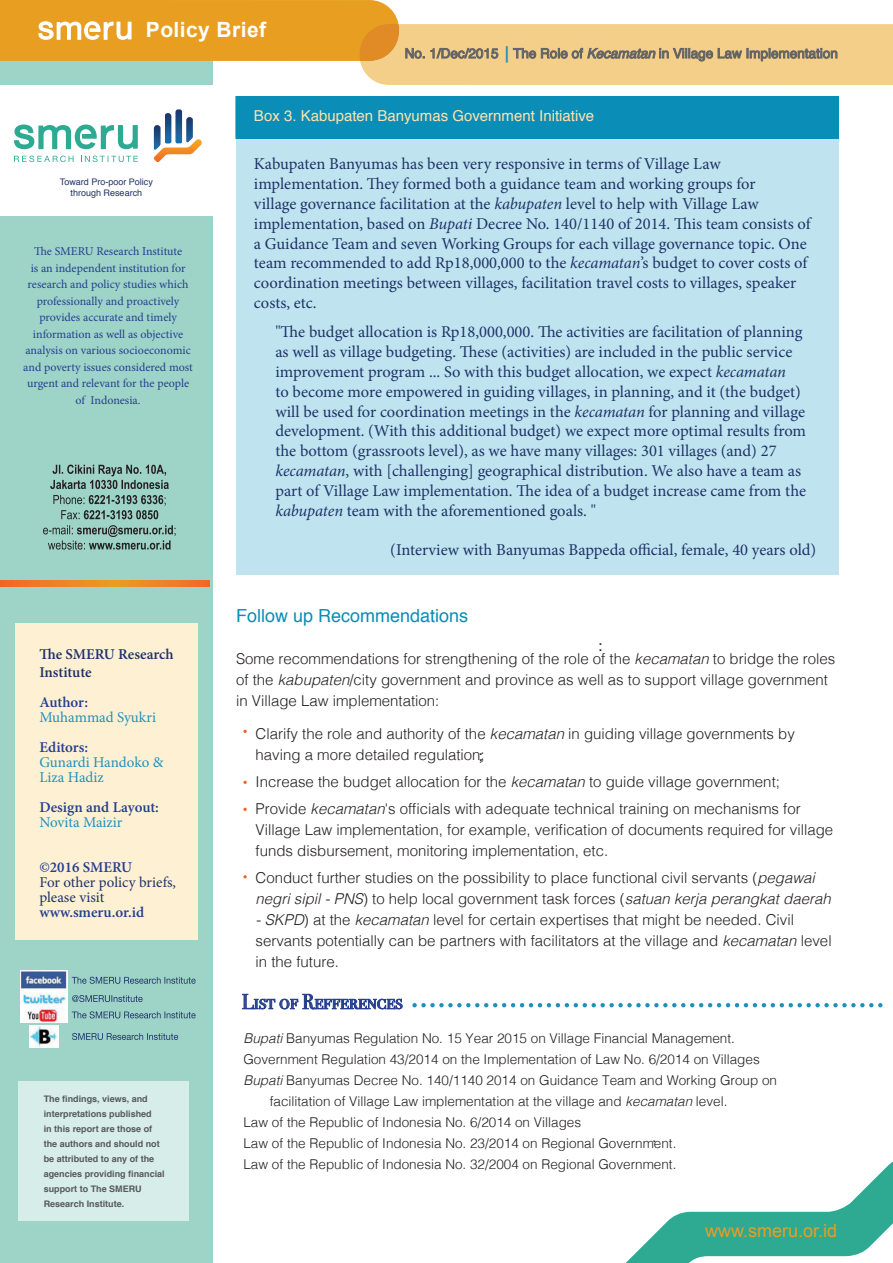
<style>
.page{position:relative;width:893px;height:1263px;background:#fff}
.page>*{position:absolute;margin:0;border:0;box-sizing:border-box;transform-origin:0 0}
.t1{font:21px "Bodoni Svty Two SCITCTT";color:#253f8e}
.t2{font:700 21px "Arial";letter-spacing:.02em;color:#fff}
.t3{font:18px "Helvetica";color:#0a8db6}
.t4{font:18px "Arial";color:#e89e21}
.t5{font:16.5px/19.8px "Minion Pro";color:#1f3267}
.t6{font:700 16.5px "Helvetica Neue";color:#1f90bd}
.t7{font:300 15px/21px "Helvetica";color:#231f20}
.t8{font:600 15px "Minion Pro";color:#253f8e}
.t9{font:15px "Minion Pro";color:#1f90bd}
.t10{font:15px "Helvetica";color:#fee3af}
.t11{font:15px/15px "Minion Pro";color:#1f3267}
.t12{font:600 15px/18px "Minion Pro";letter-spacing:-.005em;color:#1f3267}
.t13{font:15px "Helvetica Neue";color:#231f20}
.t14{font:300 13.5px/21px "Helvetica";color:#231f20}
.t15{font:13.5px "Helvetica";color:#636366}
.t16{font:13.5px "Helvetica Neue";color:#231f20}
.t17{font:12px/16.5px "Minion Pro";letter-spacing:-.005em;color:#253f8e;text-align:center}
.t18{font:700 9px/15px "Helvetica";color:#57585a}
.t19{font:9px "Helvetica";color:#1f3368}
.s1{font-style:italic}
</style>
<div class="page">
<div style="left:1px;top:60px;width:212px;height:1203px;background:#9ed4c8"></div>
<svg style="left:415px;top:1003px;width:456px;height:4px"></svg>
<div style="left:15px;top:623px;width:183px;height:316px;background:#fef1d3"></div>
<svg style="left:1px;top:580px;width:208px;height:7px"></svg>
<svg style="left:50px;top:465px;width:119px;height:24px"></svg>
<svg style="left:53px;top:495px;width:113px;height:24px"></svg>
<svg style="left:43px;top:525px;width:133px;height:25px"></svg>
<div style="left:0;top:85px;width:215px;height:130px;background:#fff"></div>
<div style="left:19px;top:1081px;width:170px;height:139px;background:#d6ede9"></div>
<svg style="left:14px;top:124px;width:124px;height:25px"></svg>
<svg style="left:14px;top:156px;width:60px;height:6px"></svg>
<svg style="left:81px;top:156px;width:57px;height:6px"></svg>
<img style="left:165px;top:113px;width:6px;height:26px">
<img style="left:175px;top:109px;width:7px;height:30px">
<img style="left:154px;top:139px;width:48px;height:23px">
<img style="left:154px;top:125px;width:7px;height:25px">
<img style="left:186px;top:117px;width:7px;height:26px">
<svg style="left:626px;top:1161px;width:267px;height:102px"></svg>
<img style="left:20px;top:971px;width:47px;height:51px">
<img style="left:30px;top:1025px;width:29px;height:23px">
<svg style="left:72px;top:977px;width:124px;height:7px"></svg>
<svg style="left:72px;top:995px;width:71px;height:7px"></svg>
<svg style="left:72px;top:1011px;width:124px;height:7px"></svg>
<svg style="left:72px;top:1033px;width:106px;height:7px"></svg>
<div style="left:236px;top:97px;width:603px;height:478px;background:#bfe4f0"></div>
<svg style="left:235px;top:96px;width:604px;height:43px"></svg>
<div style="left:236px;top:97px;width:602px;height:42px;background:#0a8db6"></div>
<svg style="left:243px;top:730px;width:4px;height:3px"></svg>
<svg style="left:0;top:0;width:893px;height:85px"></svg>
<svg style="left:243px;top:781px;width:4px;height:3px"></svg>
<svg style="left:243px;top:808px;width:4px;height:3px"></svg>
<svg style="left:243px;top:875px;width:4px;height:3px"></svg>
<svg style="left:242px;top:993px;width:161px;height:17px"></svg>
<p class="t2" style="left:146px;top:16px;width:122px">Policy Brief</p>
<p class="t6" style="left:505px;top:40px;width:5px">|</p>
<p class="t15" style="left:405px;top:43px;width:95px">No. 1/Dec/2015</p>
<p class="t15" style="left:513px;top:43px;width:326px">The Role of <span class="s1">Kecamatan</span> in Village Law Implementation</p>
<p class="t19" style="left:60px;top:175px;width:95px">Toward Pro-poor Policy</p>
<p class="t19" style="left:71px;top:186px;width:73px">through Research</p>
<p class="t17" style="left:23px;top:243px;width:171px">The SMERU Research Institute<br>is an independent institution for research and policy studies which professionally and proactively provides accurate and timely information as well as objective analysis on various socioeconomic and poverty issues considered most urgent and relevant for the people of Indonesia.</p>
<p class="t12" style="left:39px;top:645px;width:136px">The SMERU Research<br>Institute</p>
<p class="t8" style="left:39px;top:692px;width:50px">Author:</p>
<p class="t9" style="left:39px;top:707px;width:118px">Muhammad Syukri</p>
<p class="t8" style="left:39px;top:737px;width:50px">Editors:</p>
<p class="t9" style="left:39px;top:752px;width:125px">Gunardi Handoko &amp;</p>
<p class="t9" style="left:39px;top:767px;width:66px">Liza Hadiz</p>
<p class="t8" style="left:39px;top:797px;width:121px">Design and Layout:</p>
<p class="t9" style="left:39px;top:812px;width:85px">Novita Maizir</p>
<p class="t8" style="left:39px;top:857px;width:94px">©2016 SMERU</p>
<p class="t11" style="left:39px;top:875px;width:138px">For other policy briefs, please visit</p>
<p class="t8" style="left:39px;top:902px;width:106px">www.smeru.or.id</p>
<p class="t18" style="left:44px;top:1091px;width:123px">The findings, views, and interpretations published<br>in this report are those of the authors and should not be attributed to any of the agencies providing financial support to The SMERU<br>Research Institute.</p>
<p class="t10" style="left:254px;top:104px;width:342px">Box 3. Kabupaten Banyumas Government Initiative</p>
<p class="t5" style="left:254px;top:154px;width:558px">Kabupaten Banyumas has been very responsive in terms of Village Law implementation. They formed both a guidance team and working groups for<br>village governance facilitation at the <span class="s1">kabupaten</span> level to help with Village Law implementation, based on <span class="s1">Bupati</span> Decree No. 140/1140 of 2014. This team consists of a Guidance Team and seven Working Groups for each village governance topic. One team recommended to add Rp18,000,000 to the <span class="s1">kecamatan</span>’s budget to cover costs of coordination meetings between villages, facilitation travel costs to villages, speaker costs, etc.</p>
<p class="t5" style="left:275px;top:322px;width:532px">"The budget allocation is Rp18,000,000. The activities are facilitation of planning as well as village budgeting. These (activities) are included in the public service improvement program ... So with this budget allocation, we expect <span class="s1">kecamatan<br></span>to become more empowered in guiding villages, in planning, and it (the budget) will be used for coordination meetings in the <span class="s1">kecamatan</span> for planning and village development. (With this additional budget) we expect more optimal results from the bottom (grassroots level), as we have many villages: 301 villages (and) 27 <span class="s1">kecamatan</span>, with [challenging] geographical distribution. We also have a team as part of Village Law implementation. The idea of a budget increase came from the <span class="s1">kabupaten</span> team with the aforementioned goals. "</p>
<p class="t5" style="left:390px;top:540px;width:427px">(Interview with Banyumas Bappeda official, female, 40 years old)</p>
<p class="t3" style="left:236px;top:602px;width:234px">Follow up Recommendations</p>
<p class="t7" style="left:236px;top:647px;width:601px">Some recommendations for strengthening of the role of the <span class="s1">kecamatan</span> to bridge the roles of the <span class="s1">kabupaten</span>/city government and province as well as to support village government in Village Law implementation:</p>
<p class="t7" style="left:256px;top:722px;width:541px">Clarify the role and authority of the <span class="s1">kecamatan</span> in guiding village governments by having a more detailed regulation;</p>
<p class="t7" style="left:256px;top:770px;width:526px">Increase the budget allocation for the <span class="s1">kecamatan</span> to guide village government;</p>
<p class="t7" style="left:256px;top:797px;width:579px">Provide <span class="s1">kecamatan</span>'s officials with adequate technical training on mechanisms for<br>Village Law implementation, for example, verification of documents required for village funds disbursement, monitoring implementation, etc.</p>
<p class="t7" style="left:256px;top:866px;width:577px">Conduct further studies on the possibility to place functional civil servants (<span class="s1">pegawai negri sipil - PNS</span>) to help local government task forces (<span class="s1">satuan kerja perangkat daerah</span></p>
<p class="t7" style="left:256px;top:908px;width:578px"><span class="s1">- SKPD</span>) at the <span class="s1">kecamatan</span> level for certain expertises that might be needed. Civil servants potentially can be partners with facilitators at the village and <span class="s1">kecamatan</span> level in the future.</p>
<p class="t1" style="left:242px;top:989px;width:162px">List of Refferences</p>
<p class="t14" style="left:243px;top:1026px;width:493px"><span class="s1">Bupati</span> Banyumas Regulation No. 15 Year 2015 on Village Financial Management.</p>
<p class="t14" style="left:243px;top:1047px;width:518px">Government Regulation 43/2014 on the Implementation of Law No. 6/2014 on Villages</p>
<p class="t14" style="left:270px;top:1068px;width:509px;text-indent:-26px"><span class="s1">Bupati</span> Banyumas Decree No. 140/1140 2014 on Guidance Team and Working Group on facilitation of Village Law implementation at the village and <span class="s1">kecamatan</span> level.</p>
<p class="t14" style="left:243px;top:1110px;width:339px">Law of the Republic of Indonesia No. 6/2014 on Villages</p>
<p class="t14" style="left:243px;top:1131px;width:434px">Law of the Republic of Indonesia No. 23/2014 on Regional Government.</p>
<p class="t14" style="left:243px;top:1152px;width:434px">Law of the Republic of Indonesia No. 32/2004 on Regional Government.</p>
<p class="t13" style="left:599px;top:635px;width:6px">:</p>
<p class="t16" style="left:653px;top:1127px;width:5px">.</p>
<p class="t4" style="left:705px;top:1218px;width:134px">www.smeru.or.id</p>
</div>
